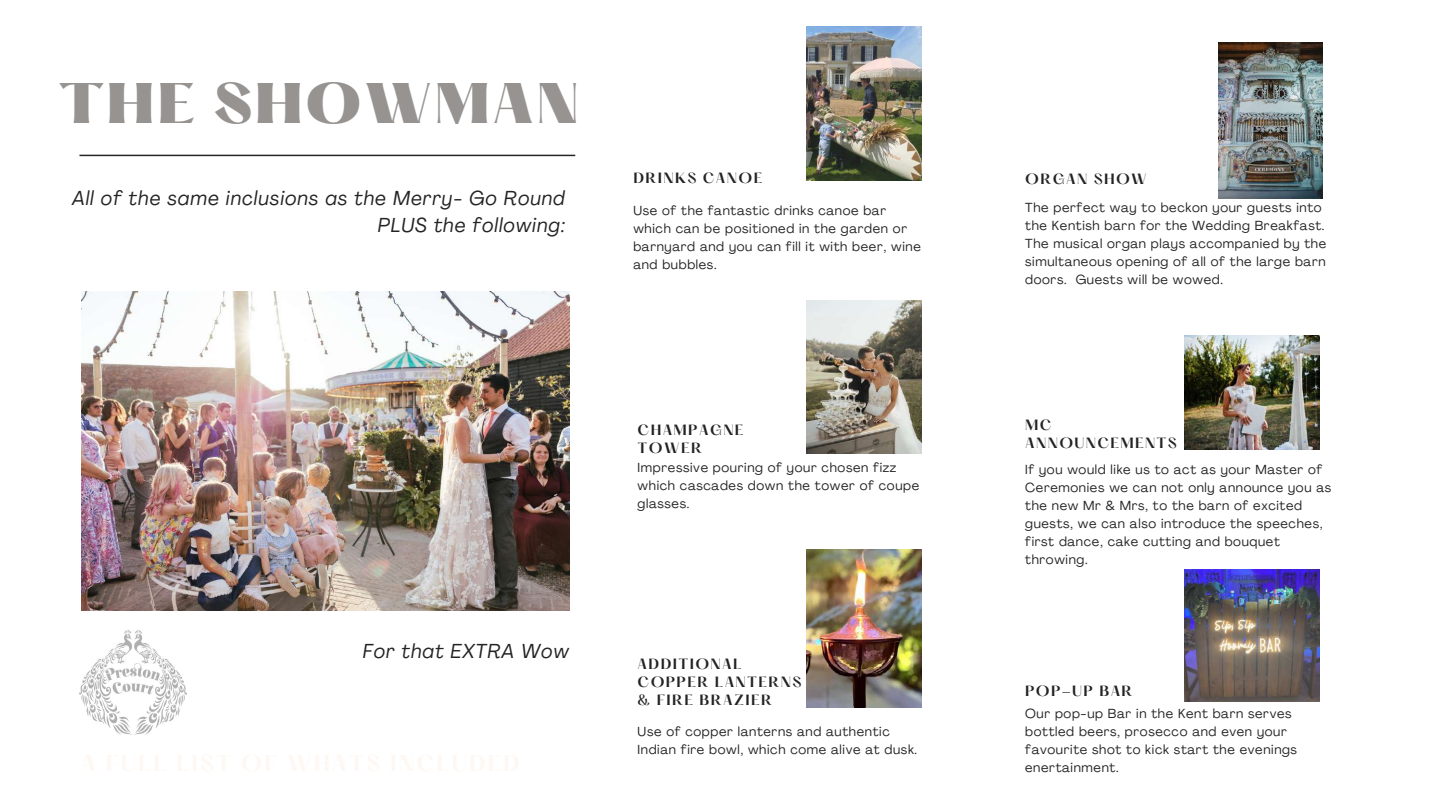
<style>
.page{position:relative;width:1440px;height:810px;background:#fff}
.page>*{position:absolute;margin:0;border:0;box-sizing:border-box;transform-origin:0 0}
.t1{font:900 50px "Hatton";letter-spacing:.025em;color:#969391}
.t2{font:italic 20px/27.8px "Agrandir";letter-spacing:.05em;color:#242223;text-align:right}
.t3{font:13px/18px "Agrandir";letter-spacing:.05em;color:#242223}
.t4{font:600 13px/18px "Hatton";letter-spacing:.1em;color:#242223}
</style>
<div class="page">
<hr style="left:80px;top:155px;width:495px;height:1px;background:#252525">
<img style="left:81px;top:292px;width:488px;height:318px">
<img style="left:807px;top:301px;width:115px;height:152px">
<img style="left:807px;top:549px;width:115px;height:158px">
<img style="left:1185px;top:336px;width:135px;height:114px">
<img style="left:1218px;top:42px;width:105px;height:157px">
<img style="left:80px;top:631px;width:107px;height:104px">
<img style="left:807px;top:27px;width:115px;height:154px">
<img style="left:1185px;top:569px;width:135px;height:133px">
<h1 class="t1" style="left:58px;top:80px;width:523px">THE SHOWMAN</h1>
<h2 class="t2" style="left:72px;top:186px;width:494px">All of the same inclusions as the Merry- Go Round<br>PLUS the following:</h2>
<h2 class="t2" style="left:363px;top:639px;width:208px">For that EXTRA Wow</h2>
<p class="t4" style="left:633px;top:171px;width:130px">DRINKS CANOE</p>
<p class="t3" style="left:633px;top:202px;width:289px">Use of the fantastic drinks canoe bar which can be positioned in the garden or barnyard and you can fill it with beer, wine and bubbles.</p>
<p class="t4" style="left:1025px;top:171px;width:123px">ORGAN SHOW</p>
<p class="t3" style="left:1025px;top:200px;width:302px">The perfect way to beckon your guests into the Kentish barn for the Wedding Breakfast.<br>The musical organ plays accompanied by the simultaneous opening of all of the large barn doors. Guests will be wowed.</p>
<p class="t4" style="left:638px;top:422px;width:108px">CHAMPAGNE<br>TOWER</p>
<p class="t4" style="left:1025px;top:418px;width:153px">MC<br>ANNOUNCEMENTS</p>
<p class="t3" style="left:638px;top:460px;width:283px">Impressive pouring of your chosen fizz which cascades down the tower of coupe glasses.</p>
<p class="t4" style="left:638px;top:657px;width:165px">ADDITIONAL<br>COPPER LANTERNS &amp; FIRE BRAZIER</p>
<p class="t3" style="left:638px;top:723px;width:281px">Use of copper lanterns and authentic<br>Indian fire bowl, which come alive at dusk.</p>
<p class="t3" style="left:1025px;top:462px;width:308px">If you would like us to act as your Master of Ceremonies we can not only announce you as the new Mr &amp; Mrs, to the barn of excited guests, we can also introduce the speeches, first dance, cake cutting and bouquet throwing.</p>
<p class="t4" style="left:1025px;top:683px;width:109px">POP-UP BAR</p>
<p class="t3" style="left:1025px;top:705px;width:273px">Our pop-up Bar in the Kent barn serves bottled beers, prosecco and even your favourite shot to kick start the evenings enertainment.</p>
</div>
